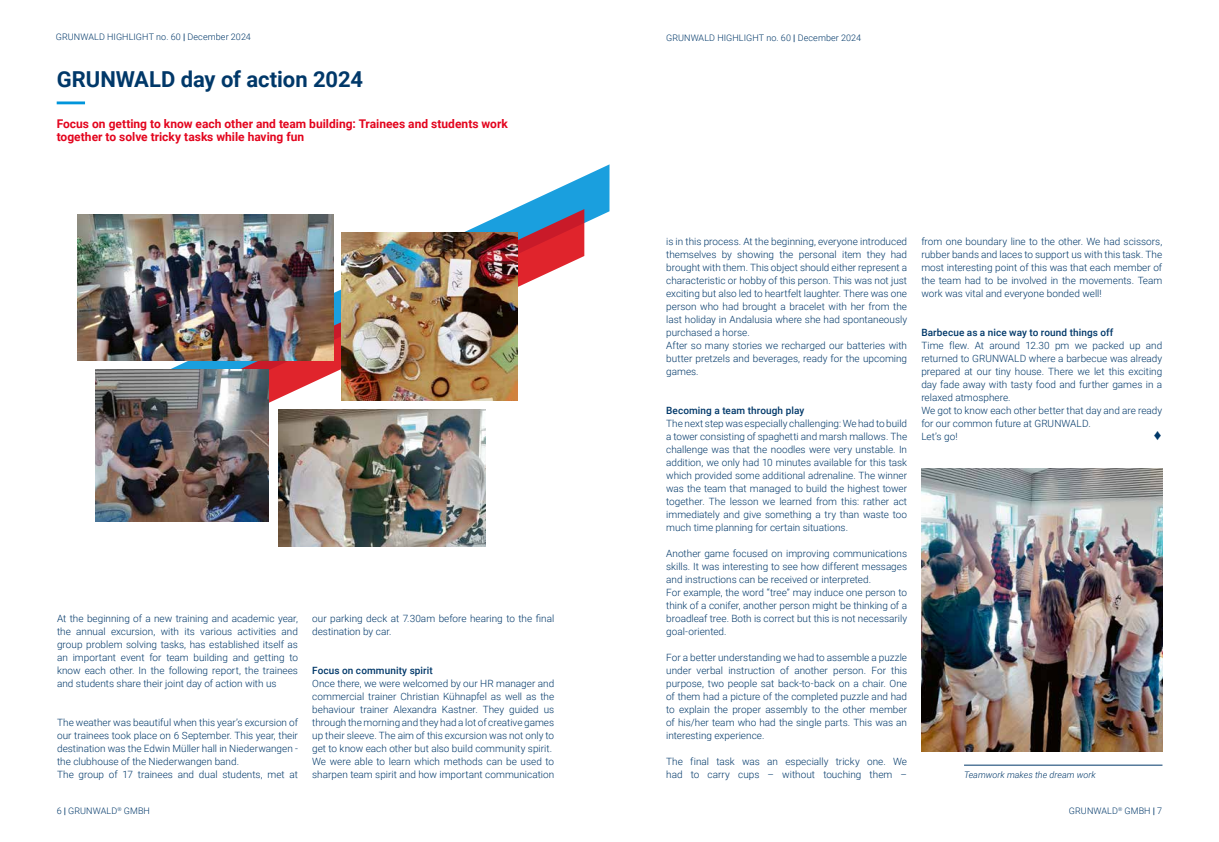
<style>
.page{position:relative;width:1219px;height:842px;background:#fff}
.page>*{position:absolute;margin:0;border:0;box-sizing:border-box;transform-origin:0 0}
.t1{font:700 22px "Roboto";letter-spacing:-.005em;color:#003869}
.t2{font:15px "Arial";color:#003869}
.t3{font:700 12px/13px "Roboto";color:#e3051e}
.t4{font:300 10px/13px "Roboto";color:#003869}
.t5{font:500 10px "Roboto";letter-spacing:.01em;color:#003869}
.t6{font:300 9px "Roboto";letter-spacing:.01em;color:#003869}
.t7{font:italic 300 9px "Roboto";letter-spacing:.005em;color:#003869}
.s1{font-weight:500}
</style>
<div class="page">
<svg style="left:159px;top:164px;width:450px;height:205px"></svg>
<svg style="left:205px;top:209px;width:379px;height:222px"></svg>
<img style="left:921px;top:468px;width:241px;height:284px">
<img style="left:278px;top:409px;width:207px;height:137px">
<img style="left:95px;top:369px;width:174px;height:152px">
<img style="left:342px;top:232px;width:176px;height:169px">
<img style="left:78px;top:215px;width:255px;height:145px">
<hr style="left:57px;top:101px;width:28px;height:3px;background:#0095db">
<hr style="left:964px;top:765px;width:198px;height:1px;background:#003869">
<p class="t6" style="left:56px;top:31px;width:196px">GRUNWALD HIGHLIGHT no. 60 <span class="s1">|</span> December 2024</p>
<p class="t6" style="left:666px;top:31px;width:196px">GRUNWALD HIGHLIGHT no. 60 <span class="s1">|</span> December 2024</p>
<h1 class="t1" style="left:57px;top:64px;width:308px">GRUNWALD day of action 2024</h1>
<p class="t3" style="left:57px;top:116px;width:453px">Focus on getting to know each other and team building: Trainees and students work together to solve tricky tasks while having fun</p>
<p class="t4" style="left:57px;top:611px;width:242px;text-align:justify">At the beginning of a new training and academic year, the annual excursion, with its various activities and group problem solving tasks, has established itself as an important event for team building and getting to know each other. In the following report, the trainees and students share their joint day of action with us</p>
<p class="t4" style="left:57px;top:715px;width:242px">The weather was beautiful when this year’s excursion of our trainees took place on 6 September. This year, their destination was the Edwin Müller hall in Niederwangen - the clubhouse of the Niederwangen band.<br>The group of 17 trainees and dual students, met at</p>
<p class="t4" style="left:312px;top:611px;width:244px">our parking deck at 7.30am before hearing to the final destination by car.</p>
<p class="t5" style="left:312px;top:663px;width:122px">Focus on community spirit</p>
<p class="t4" style="left:312px;top:676px;width:244px">Once there, we were welcomed by our HR manager and commercial trainer Christian Kühnapfel as well as the behaviour trainer Alexandra Kastner. They guided us through the morning and they had a lot of creative games up their sleeve. The aim of this excursion was not only to get to know each other but also build community spirit.<br>We were able to learn which methods can be used to sharpen team spirit and how important communication</p>
<p class="t4" style="left:666px;top:234px;width:242px">is in this process. At the beginning, everyone introduced themselves by showing the personal item they had brought with them. This object should either represent a characteristic or hobby of this person. This was not just exciting but also led to heartfelt laughter. There was one person who had brought a bracelet with her from the last holiday in Andalusia where she had spontaneously purchased a horse.<br>After so many stories we recharged our batteries with butter pretzels and beverages, ready for the upcoming games.</p>
<p class="t5" style="left:666px;top:403px;width:139px">Becoming a team through play</p>
<p class="t4" style="left:666px;top:416px;width:242px;text-align:justify">The next step was especially challenging: We had to build a tower consisting of spaghetti and marsh mallows. The challenge was that the noodles were very unstable. In addition, we only had 10 minutes available for this task which provided some additional adrenaline. The winner was the team that managed to build the highest tower together. The lesson we learned from this: rather act immediately and give something a try than waste too much time planning for certain situations.</p>
<p class="t4" style="left:666px;top:546px;width:242px">Another game focused on improving communications skills. It was interesting to see how different messages and instructions can be received or interpreted.<br>For example, the word “tree” may induce one person to think of a conifer, another person might be thinking of a broadleaf tree. Both is correct but this is not necessarily goal-oriented.</p>
<p class="t4" style="left:666px;top:650px;width:242px;text-align:justify">For a better understanding we had to assemble a puzzle under verbal instruction of another person. For this purpose, two people sat back-to-back on a chair. One of them had a picture of the completed puzzle and had to explain the proper assembly to the other member of his/her team who had the single parts. This was an interesting experience.</p>
<p class="t4" style="left:666px;top:754px;width:242px">The final task was an especially tricky one. We had to carry cups – without touching them –</p>
<p class="t4" style="left:921px;top:234px;width:242px;text-align:justify">from one boundary line to the other. We had scissors, rubber bands and laces to support us with this task. The most interesting point of this was that each member of the team had to be involved in the movements. Team work was vital and everyone bonded well!</p>
<p class="t5" style="left:921px;top:325px;width:194px">Barbecue as a nice way to round things off</p>
<p class="t4" style="left:921px;top:338px;width:242px">Time flew. At around 12.30 pm we packed up and returned to GRUNWALD where a barbecue was already prepared at our tiny house. There we let this exciting day fade away with tasty food and further games in a relaxed atmosphere.<br>We got to know each other better that day and are ready for our common future at GRUNWALD.<br>Let’s go!</p>
<h2 class="t2" style="left:1154px;top:424px;width:9px">♦</h2>
<p class="t7" style="left:964px;top:768px;width:133px">Teamwork makes the dream work</p>
<p class="t6" style="left:57px;top:804px;width:95px">6 <span class="s1">|</span> GRUNWALD<sup>®</sup> GMBH</p>
<p class="t6" style="left:1069px;top:804px;width:95px">GRUNWALD<sup>®</sup> GMBH <span class="s1">|</span> 7</p>
</div>
